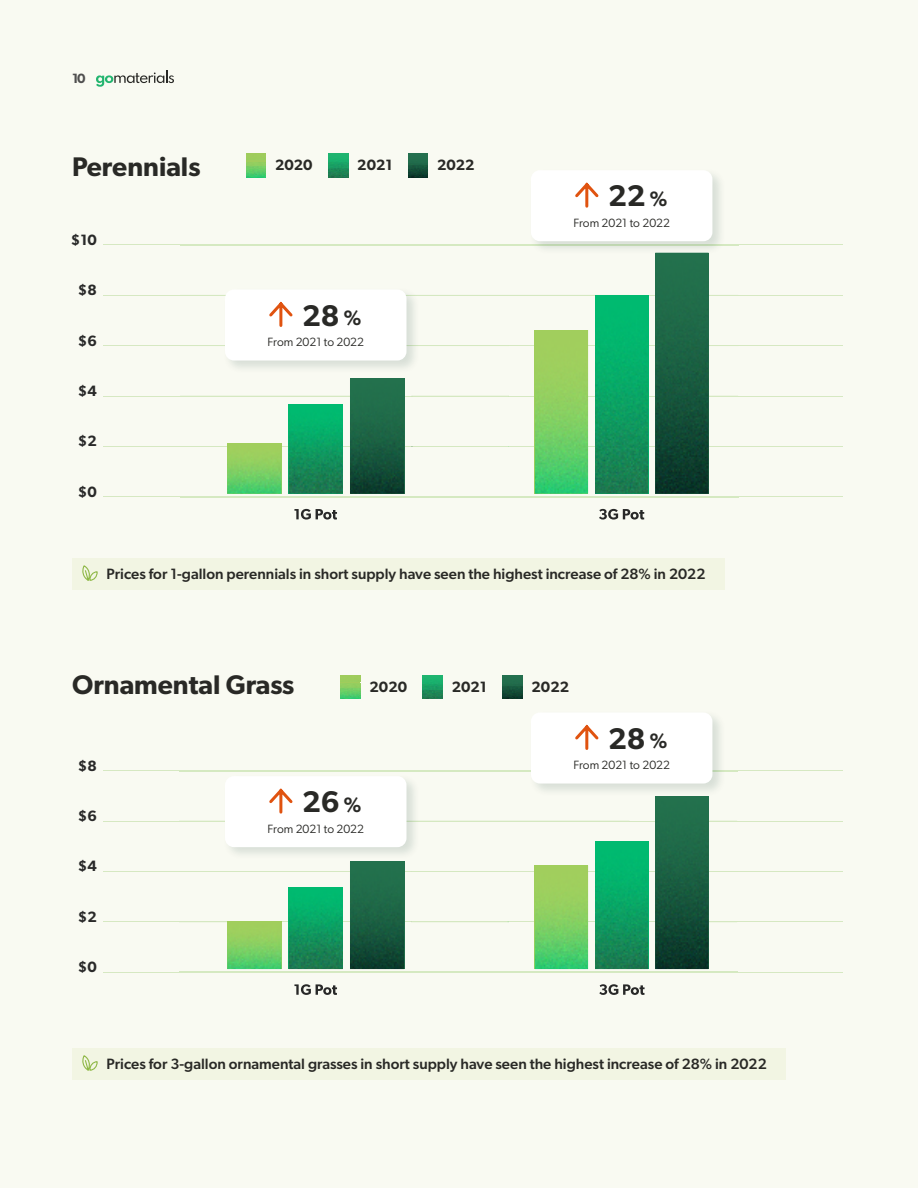
<style>
.page{position:relative;width:918px;height:1188px;background:#f9faf2}
.page>*{position:absolute;margin:0;border:0;box-sizing:border-box;transform-origin:0 0}
.t1{font:600 30px "Gibson";color:#292926}
.t2{font:600 27px "Gibson";color:#292926}
.t3{font:500 15px "Gibson";color:#292926}
.t4{font:600 15px "Gibson";color:#292926}
.t5{font:600 15px "Gibson";color:#292929}
.t6{font:600 13.5px "Gibson";color:#4f4f4f}
.t7{font:12px "Gibson";color:#292926}
.s1{font-size:21px}
</style>
<div class="page">
<svg style="left:96px;top:71px;width:78px;height:16px"></svg>
<div style="left:72px;top:558px;width:652px;height:32px;background:#f2f5e3"></div>
<svg style="left:82px;top:565px;width:16px;height:16px"></svg>
<div style="left:72px;top:1048px;width:714px;height:32px;background:#f2f5e3"></div>
<svg style="left:82px;top:1055px;width:16px;height:16px"></svg>
<hr style="left:104px;top:497px;width:739px;height:1px;background:#d6e8c2">
<hr style="left:104px;top:446px;width:739px;height:1px;background:#d6e8c2">
<hr style="left:104px;top:396px;width:739px;height:1px;background:#d6e8c2">
<hr style="left:104px;top:345px;width:739px;height:1px;background:#d6e8c2">
<hr style="left:104px;top:295px;width:739px;height:1px;background:#d6e8c2">
<hr style="left:104px;top:245px;width:739px;height:1px;background:#d6e8c2">
<hr style="left:104px;top:972px;width:739px;height:1px;background:#d6e8c2">
<hr style="left:104px;top:921px;width:739px;height:1px;background:#d6e8c2">
<hr style="left:104px;top:871px;width:739px;height:1px;background:#d6e8c2">
<hr style="left:104px;top:821px;width:739px;height:1px;background:#d6e8c2">
<hr style="left:104px;top:770px;width:739px;height:1px;background:#d6e8c2">
<img style="left:227px;top:921px;width:422px;height:1px">
<img style="left:227px;top:443px;width:55px;height:51px">
<img style="left:289px;top:405px;width:54px;height:89px">
<img style="left:350px;top:378px;width:54px;height:116px">
<img style="left:294px;top:509px;width:43px;height:11px">
<div style="left:222px;top:287px;width:198px;height:87px;background:#05332b;opacity:.14"></div>
<div style="left:225px;top:290px;width:181px;height:71px;background:#fff;border-radius:9px"></div>
<svg style="left:269px;top:301px;width:24px;height:26px"></svg>
<img style="left:227px;top:922px;width:55px;height:47px">
<img style="left:289px;top:887px;width:54px;height:82px">
<img style="left:350px;top:862px;width:54px;height:107px">
<img style="left:294px;top:984px;width:43px;height:11px">
<div style="left:222px;top:773px;width:198px;height:88px;background:#05332b;opacity:.14"></div>
<div style="left:225px;top:776px;width:181px;height:71px;background:#fff;border-radius:9px"></div>
<svg style="left:269px;top:788px;width:24px;height:26px"></svg>
<img style="left:535px;top:330px;width:53px;height:164px">
<img style="left:595px;top:295px;width:53px;height:199px">
<img style="left:655px;top:255px;width:54px;height:239px">
<img style="left:599px;top:509px;width:45px;height:11px">
<div style="left:528px;top:167px;width:198px;height:88px;background:#05332b;opacity:.14"></div>
<div style="left:531px;top:170px;width:181px;height:71px;background:#fff;border-radius:9px"></div>
<svg style="left:575px;top:182px;width:24px;height:26px"></svg>
<img style="left:535px;top:865px;width:53px;height:104px">
<img style="left:595px;top:842px;width:53px;height:127px">
<img style="left:655px;top:797px;width:54px;height:172px">
<img style="left:599px;top:984px;width:46px;height:11px">
<div style="left:528px;top:710px;width:198px;height:87px;background:#05332b;opacity:.14"></div>
<div style="left:531px;top:712px;width:181px;height:72px;background:#fff;border-radius:9px"></div>
<svg style="left:575px;top:724px;width:24px;height:26px"></svg>
<div style="left:246px;top:153px;width:20px;height:24px;background:#a1cc5c"></div>
<img style="left:246px;top:162px;width:20px;height:5px">
<img style="left:246px;top:167px;width:20px;height:10px">
<img style="left:328px;top:153px;width:20px;height:24px">
<img style="left:408px;top:153px;width:20px;height:12px">
<img style="left:408px;top:165px;width:20px;height:12px">
<div style="left:340px;top:675px;width:20px;height:24px;background:#a1cc5c"></div>
<img style="left:340px;top:684px;width:20px;height:4px">
<img style="left:340px;top:688px;width:20px;height:11px">
<img style="left:423px;top:675px;width:20px;height:24px">
<img style="left:502px;top:675px;width:20px;height:12px">
<img style="left:502px;top:687px;width:20px;height:12px">
<p class="t6" style="left:72px;top:70px;width:15px">10</p>
<h2 class="t2" style="left:72px;top:151px;width:130px">Perennials</h2>
<p class="t5" style="left:71px;top:231px;width:27px">$10</p>
<p class="t5" style="left:78px;top:281px;width:20px">$8</p>
<p class="t5" style="left:78px;top:332px;width:20px">$6</p>
<p class="t5" style="left:78px;top:382px;width:20px">$4</p>
<p class="t5" style="left:78px;top:432px;width:20px">$2</p>
<p class="t5" style="left:78px;top:483px;width:20px">$0</p>
<p class="t4" style="left:275px;top:156px;width:39px">2020</p>
<p class="t4" style="left:357px;top:156px;width:37px">2021</p>
<p class="t4" style="left:437px;top:156px;width:39px">2022</p>
<h1 class="t1" style="left:302px;top:297px;width:61px">28<span class="s1">%</span></h1>
<p class="t7" style="left:267px;top:335px;width:98px">From 2021 to 2022</p>
<h1 class="t1" style="left:608px;top:178px;width:61px">22<span class="s1">%</span></h1>
<p class="t7" style="left:573px;top:215px;width:98px">From 2021 to 2022</p>
<p class="t3" style="left:106px;top:565px;width:600px">Prices for 1-gallon perennials in short supply have seen the highest increase of 28% in 2022</p>
<h2 class="t2" style="left:72px;top:669px;width:224px">Ornamental Grass</h2>
<p class="t4" style="left:370px;top:678px;width:39px">2020</p>
<p class="t4" style="left:452px;top:678px;width:37px">2021</p>
<p class="t4" style="left:532px;top:678px;width:39px">2022</p>
<p class="t5" style="left:78px;top:757px;width:20px">$8</p>
<p class="t5" style="left:78px;top:807px;width:20px">$6</p>
<h1 class="t1" style="left:302px;top:784px;width:61px">26<span class="s1">%</span></h1>
<h1 class="t1" style="left:608px;top:720px;width:61px">28<span class="s1">%</span></h1>
<p class="t7" style="left:573px;top:758px;width:98px">From 2021 to 2022</p>
<p class="t5" style="left:78px;top:857px;width:20px">$4</p>
<p class="t5" style="left:78px;top:908px;width:20px">$2</p>
<p class="t5" style="left:78px;top:958px;width:20px">$0</p>
<p class="t7" style="left:267px;top:821px;width:98px">From 2021 to 2022</p>
<p class="t3" style="left:106px;top:1055px;width:662px">Prices for 3-gallon ornamental grasses in short supply have seen the highest increase of 28% in 2022</p>
</div>
